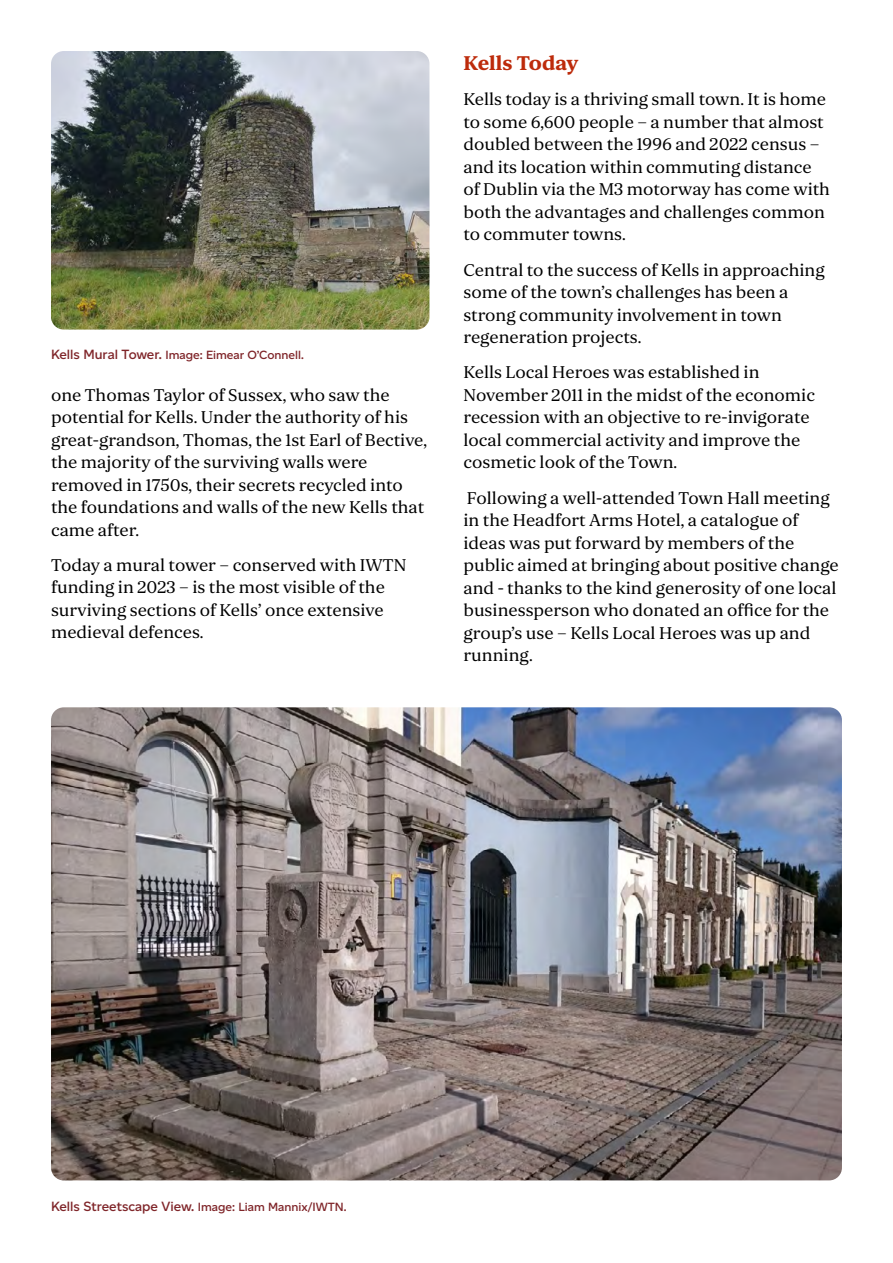
<style>
.page{position:relative;width:893px;height:1263px;background:#fff}
.page>*{position:absolute;margin:0;border:0;box-sizing:border-box;transform-origin:0 0}
.t1{font:700 21px "Orbikular";color:#bd2b0b}
.t2{font:18px/22.5px "Orbikular";color:#000}
.t3{font:600 12px "Altform";color:#7f2529}
.s1{font-size:13.5px}
</style>
<div class="page">
<img style="left:51px;top:51px;width:378px;height:279px">
<img style="left:51px;top:707px;width:791px;height:473px">
<p class="t3" style="left:51px;top:348px;width:254px"><span class="s1">Kells Mural Tower.</span> Image: Eimear O’Connell.</p>
<p class="t2" style="left:51px;top:383px;width:378px">one Thomas Taylor of Sussex, who saw the potential for Kells. Under the authority of his great-grandson, Thomas, the 1st Earl of Bective, the majority of the surviving walls were removed in 1750s, their secrets recycled into the foundations and walls of the new Kells that came after.</p>
<p class="t2" style="left:51px;top:553px;width:357px">Today a mural tower – conserved with IWTN funding in 2023 – is the most visible of the surviving sections of Kells’ once extensive medieval defences.</p>
<p class="t1" style="left:463px;top:48px;width:116px">Kells Today</p>
<p class="t2" style="left:463px;top:87px;width:368px">Kells today is a thriving small town. It is home to some 6,600 people – a number that almost doubled between the 1996 and 2022 census – and its location within commuting distance of Dublin via the M3 motorway has come with both the advantages and challenges common to commuter towns.</p>
<p class="t2" style="left:463px;top:258px;width:363px">Central to the success of Kells in approaching some of the town’s challenges has been a strong community involvement in town regeneration projects.</p>
<p class="t2" style="left:463px;top:360px;width:353px">Kells Local Heroes was established in November 2011 in the midst of the economic recession with an objective to re-invigorate local commercial activity and improve the cosmetic look of the Town.</p>
<p class="t2" style="left:463px;top:486px;width:377px">Following a well-attended Town Hall meeting in the Headfort Arms Hotel, a catalogue of ideas was put forward by members of the public aimed at bringing about positive change and - thanks to the kind generosity of one local businessperson who donated an office for the group’s use – Kells Local Heroes was up and running.</p>
<p class="t3" style="left:51px;top:1200px;width:297px"><span class="s1">Kells Streetscape View.</span> Image: Liam Mannix/IWTN.</p>
</div>
